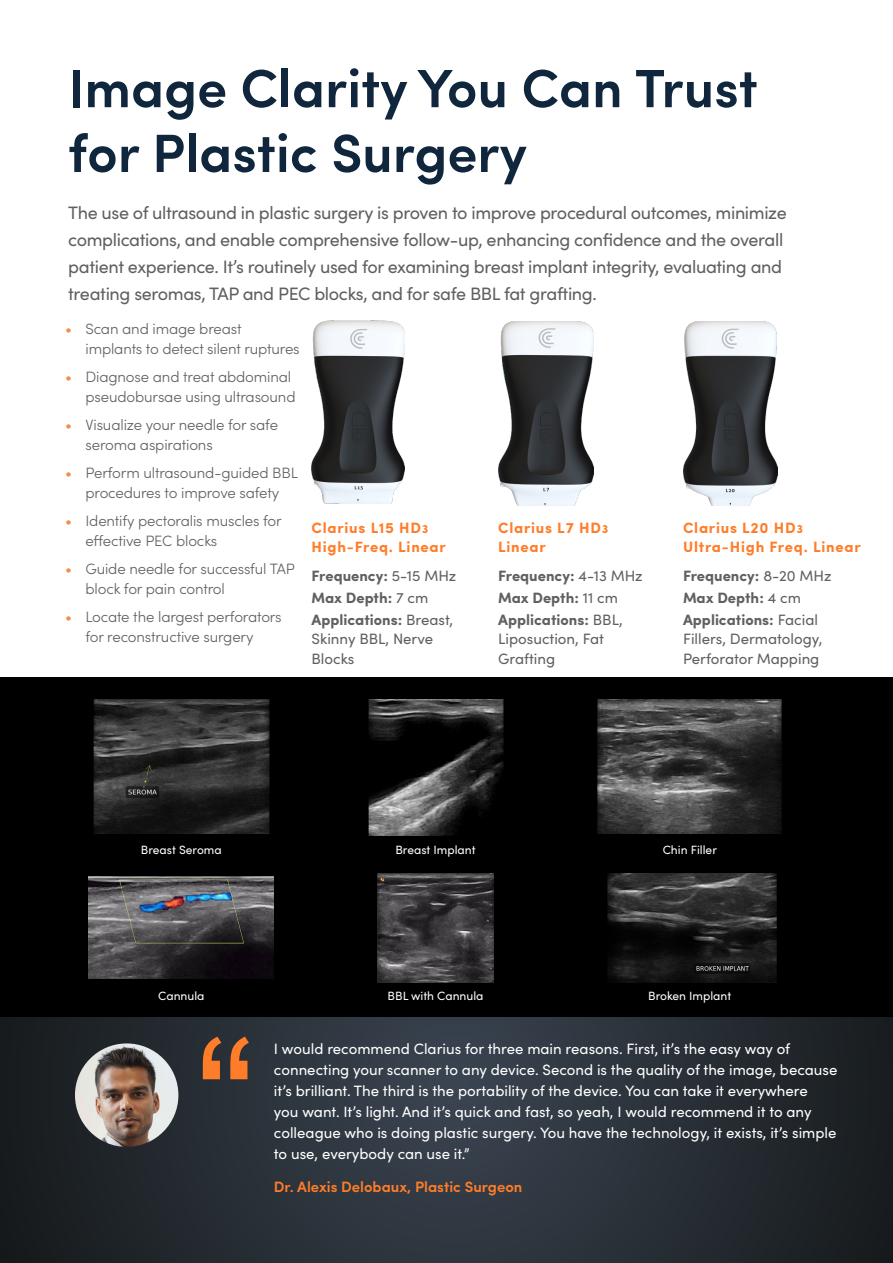
<style>
.page{position:relative;width:893px;height:1263px;background:#fff}
.page>*{position:absolute;margin:0;border:0;box-sizing:border-box;transform-origin:0 0}
.t1{font:600 54px/64.8px "Sofia Pro";color:#0f263d}
.t2{font:18px/27px "Sofia Pro";letter-spacing:-.02em;color:#5f6062}
.t3{font:15px/21px "Sofia Pro";color:#fff}
.t4{font:300 15px/19.5px "Sofia Pro";letter-spacing:-.01em;color:#5f6062}
.t5{font:700 15px/21.9px "Sofia Pro";color:#5f6062}
.t6{font:700 15px/19.5px "Sofia Pro";letter-spacing:.05em;color:#ff7d29}
.t7{font:15px/19.5px "Sofia Pro";color:#5f6062}
.t8{font:600 15px "Sofia Pro";color:#ff7d29}
.t9{font:12px "Sofia Pro";color:#fff}
.s1{font-weight:400;color:#f78a45}
.s2{font-size:12px}
.s3{font-weight:400}
</style>
<div class="page">
<svg style="left:0;top:1017px;width:893px;height:246px;background:#272e35"></svg>
<img style="left:75px;top:1043px;width:103px;height:104px;border-radius:52px">
<svg style="left:203px;top:1037px;width:46px;height:42px;background:#9c592f"></svg>
<div style="left:0;top:677px;width:893px;height:340px;background:#000"></div>
<img style="left:93px;top:699px;width:177px;height:134px">
<img style="left:368px;top:699px;width:136px;height:137px">
<img style="left:597px;top:699px;width:185px;height:134px">
<img style="left:89px;top:876px;width:185px;height:103px">
<img style="left:378px;top:874px;width:116px;height:108px">
<img style="left:607px;top:873px;width:170px;height:109px">
<img style="left:498px;top:321px;width:95px;height:185px">
<img style="left:683px;top:321px;width:95px;height:185px">
<img style="left:312px;top:321px;width:93px;height:182px">
<h1 class="t1" style="left:68px;top:52px;width:691px">Image Clarity You Can Trust for Plastic Surgery</h1>
<p class="t2" style="left:68px;top:198px;width:720px">The use of ultrasound in plastic surgery is proven to improve procedural outcomes, minimize complications, and enable comprehensive follow-up, enhancing confidence and the overall patient experience. It’s routinely used for examining breast implant integrity, evaluating and treating seromas, TAP and PEC blocks, and for safe BBL fat grafting.</p>
<p class="t4" style="left:85px;top:318px;width:216px;text-indent:-20px"><span class="s1">•</span> Scan and image breast implants to detect silent ruptures</p>
<p class="t4" style="left:65px;top:366px;width:232px;text-align:right"><span class="s1">•</span> Diagnose and treat abdominal pseudobursae using ultrasound</p>
<p class="t4" style="left:85px;top:414px;width:194px;text-indent:-20px"><span class="s1">•</span> Visualize your needle for safe seroma aspirations</p>
<p class="t4" style="left:65px;top:462px;width:234px;text-align:center"><span class="s1">•</span> Perform ultrasound-guided BBL procedures to improve safety</p>
<p class="t4" style="left:85px;top:510px;width:198px;text-indent:-20px"><span class="s1">•</span> Identify pectoralis muscles for effective PEC blocks</p>
<p class="t4" style="left:85px;top:558px;width:211px;text-indent:-20px"><span class="s1">•</span> Guide needle for successful TAP block for pain control</p>
<p class="t4" style="left:65px;top:606px;width:218px;text-align:center"><span class="s1">•</span> Locate the largest perforators for reconstructive surgery</p>
<p class="t6" style="left:312px;top:517px;width:136px">Clarius L15 HD<span class="s2">3<br></span>High-Freq. Linear</p>
<p class="t5" style="left:312px;top:564px;width:146px">Frequency: <span class="s3">5-15 MHz<br></span>Max Depth: <span class="s3">7 cm<br></span>Applications: <span class="s3">Breast,</span></p>
<p class="t7" style="left:312px;top:628px;width:123px">Skinny BBL, Nerve<br>Blocks</p>
<p class="t6" style="left:498px;top:517px;width:112px">Clarius L7 HD<span class="s2">3<br></span>Linear</p>
<p class="t5" style="left:498px;top:564px;width:146px">Frequency: <span class="s3">4-13 MHz<br></span>Max Depth: <span class="s3">11 cm<br></span>Applications: <span class="s3">BBL,</span></p>
<p class="t7" style="left:498px;top:628px;width:107px">Liposuction, Fat<br>Grafting</p>
<p class="t6" style="left:683px;top:517px;width:179px">Clarius L20 HD<span class="s2">3<br></span>Ultra-High Freq. Linear</p>
<p class="t5" style="left:683px;top:564px;width:150px">Frequency: <span class="s3">8-20 MHz<br></span>Max Depth: <span class="s3">4 cm<br></span>Applications: <span class="s3">Facial</span></p>
<p class="t7" style="left:683px;top:628px;width:141px">Fillers, Dermatology,<br>Perforator Mapping</p>
<p class="t9" style="left:141px;top:841px;width:82px">Breast Seroma</p>
<p class="t9" style="left:395px;top:841px;width:82px">Breast Implant</p>
<p class="t9" style="left:663px;top:841px;width:56px">Chin Filler</p>
<p class="t9" style="left:158px;top:987px;width:48px">Cannula</p>
<p class="t9" style="left:388px;top:987px;width:97px">BBL with Cannula</p>
<p class="t9" style="left:648px;top:987px;width:85px">Broken Implant</p>
<p class="t3" style="left:274px;top:1037px;width:565px">I would recommend Clarius for three main reasons. First, it’s the easy way of connecting your scanner to any device. Second is the quality of the image, because it’s brilliant. The third is the portability of the device. You can take it everywhere<br>you want. It’s light. And it’s quick and fast, so yeah, I would recommend it to any colleague who is doing plastic surgery. You have the technology, it exists, it’s simple to use, everybody can use it.”</p>
<p class="t8" style="left:274px;top:1175px;width:250px">Dr. Alexis Delobaux, Plastic Surgeon</p>
</div>
